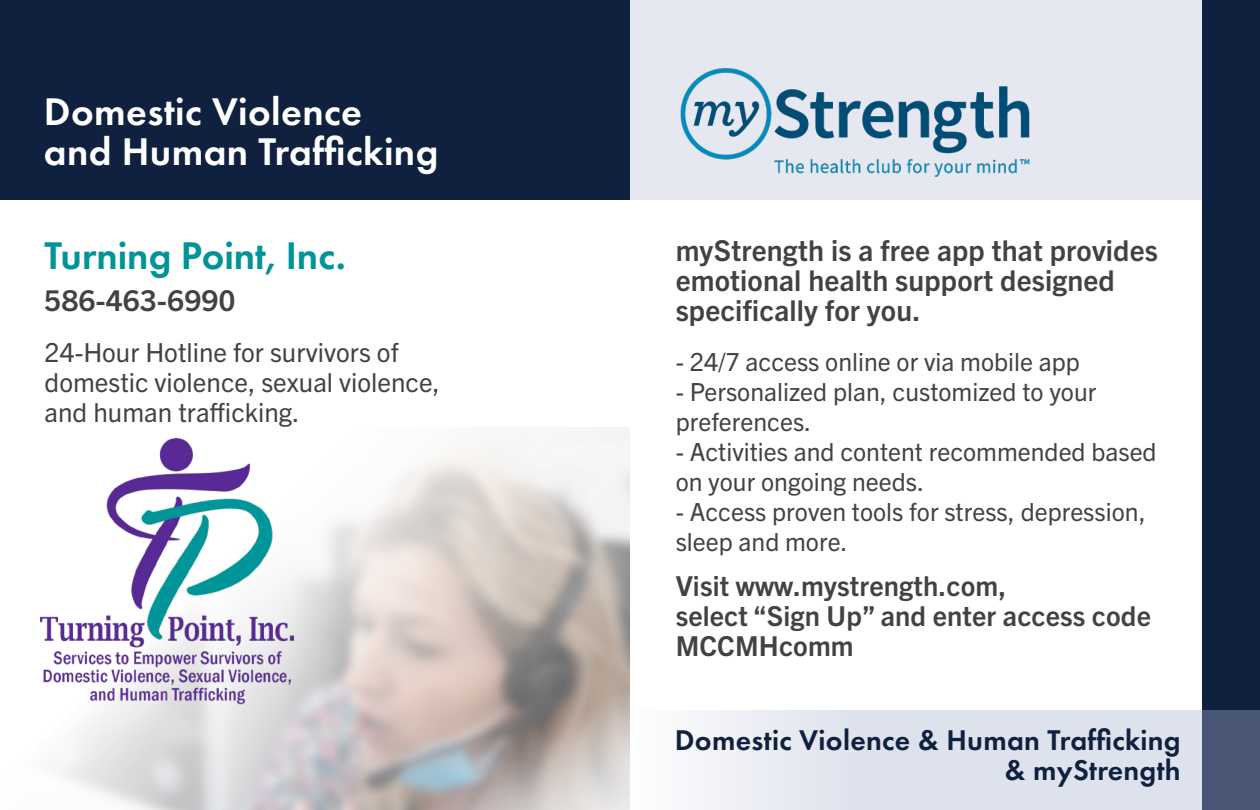
<style>
.page{position:relative;width:1260px;height:810px;background:#fff}
.page>*{position:absolute;margin:0;border:0;box-sizing:border-box;transform-origin:0 0}
.t1{font:600 40px/40px "Futura PT";letter-spacing:.01em;color:#fff}
.t2{font:600 40px "Futura PT";color:#009498}
.t3{font:600 29.5px/30px "Futura PT";letter-spacing:.01em;color:#10203f;text-align:right}
.t4{font:700 28.75px/30px "Trade Gothic Next LT Pro";letter-spacing:.005em;color:#424244}
.t5{font:700 27.5px/30px "Trade Gothic Next LT Pro";letter-spacing:.005em;color:#424244}
.t6{font:26.25px/30px "Trade Gothic Next LT Pro";color:#424244}
.t7{font:25px/30px "Trade Gothic Next LT Pro";color:#424244}
</style>
<div class="page">
<svg style="left:40px;top:428px;width:590px;height:382px"></svg>
<div style="left:630px;top:0;width:573px;height:200px;background:#e6e8f1"></div>
<div style="left:1203px;top:0;width:57px;height:810px;background:#10203f"></div>
<img style="left:680px;top:68px;width:350px;height:109px">
<img style="left:41px;top:439px;width:253px;height:267px">
<svg style="left:701px;top:710px;width:559px;height:100px;background:#d3d7e3"></svg>
<div style="left:0;top:0;width:630px;height:200px;background:#10203f"></div>
<p class="t1" style="left:44px;top:91px;width:396px">Domestic Violence and Human Trafficking</p>
<p class="t2" style="left:45px;top:231px;width:303px">Turning Point, Inc.</p>
<p class="t4" style="left:45px;top:284px;width:192px">586-463-6990</p>
<p class="t6" style="left:45px;top:335px;width:397px">24-Hour Hotline for survivors of domestic violence, sexual violence, and human trafficking.</p>
<p class="t4" style="left:676px;top:233px;width:484px">myStrength is a free app that provides emotional health support designed specifically for you.</p>
<p class="t7" style="left:676px;top:345px;width:406px">- 24/7 access online or via mobile app</p>
<p class="t7" style="left:676px;top:375px;width:422px">- Personalized plan, customized to your preferences.</p>
<p class="t7" style="left:676px;top:435px;width:482px">- Activities and content recommended based on your ongoing needs.</p>
<p class="t7" style="left:676px;top:495px;width:472px">- Access proven tools for stress, depression, sleep and more.</p>
<p class="t5" style="left:676px;top:569px;width:332px">Visit www.mystrength.com,</p>
<p class="t5" style="left:676px;top:599px;width:477px">select “Sign Up” and enter access code<br>MCCMHcomm</p>
<p class="t3" style="left:675px;top:725px;width:507px">Domestic Violence &amp; Human Trafficking &amp; myStrength</p>
</div>
